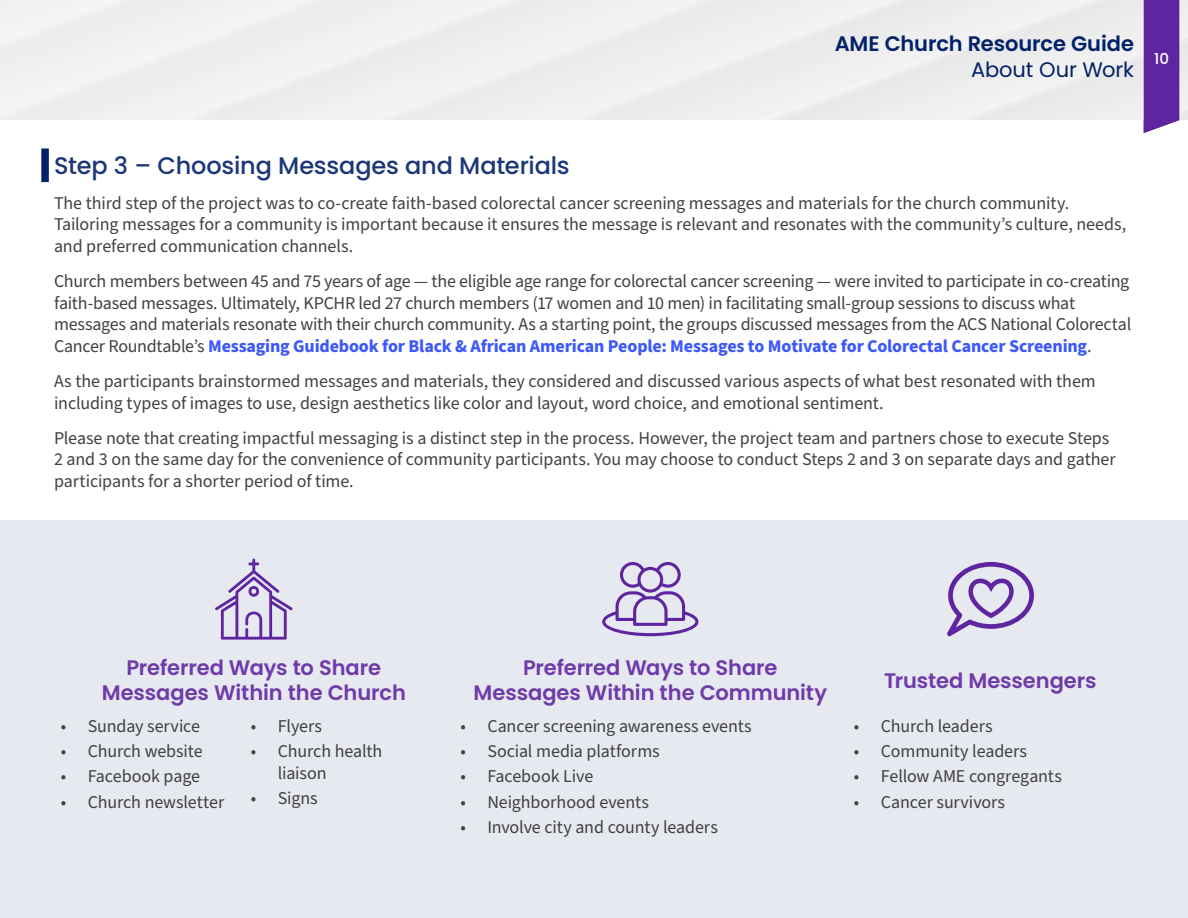
<style>
.page{position:relative;width:1188px;height:918px;background:#fff}
.page>*{position:absolute;margin:0;border:0;box-sizing:border-box;transform-origin:0 0}
.H2_-_S3{font:500 24px "Poppins";letter-spacing:-.01em;color:#1b3778}
.Heading_3{font:600 21px/25.2px "Poppins";letter-spacing:-.005em;color:#6f3aa9;text-align:center}
.t1{font:600 21px "Poppins";letter-spacing:-.005em;color:#012169}
.t2{font:21px "Poppins";letter-spacing:-.005em;color:#012169}
.Body_Text{font:18px/21.6px "Source Sans Pro";letter-spacing:-.01em;color:#414042}
.t3{font:500 15px "Poppins";color:#fff}
.s1{font-weight:700;color:#3d58f9}
</style>
<div class="page">
<div style="left:0;top:521px;width:1188px;height:397px;background:#e6e9f0"></div>
<svg style="left:215px;top:559px;width:78px;height:81px"></svg>
<svg style="left:602px;top:562px;width:96px;height:74px"></svg>
<svg style="left:947px;top:562px;width:87px;height:74px"></svg>
<div style="left:41px;top:148px;width:8px;height:34px;background:#012169"></div>
<div style="left:1005px;top:0;width:183px;height:120px;background:#ededed"></div>
<div style="left:189px;top:0;width:408px;height:120px;background:#f0f0f0"></div>
<div style="left:597px;top:0;width:400px;height:120px;background:#eee"></div>
<div style="left:0;top:44px;width:148px;height:76px;background:#f0f0f0"></div>
<div style="left:1144px;top:0;width:35px;height:133px;background:#5f249f"></div>
<p class="t1" style="left:835px;top:19px;width:301px">AME Church Resource Guide</p>
<p class="t1" style="left:835px;top:32px;width:301px">AME Church Resource Guide</p>
<p class="t2" style="left:971px;top:57px;width:164px">About Our Work</p>
<p class="t3" style="left:1154px;top:50px;width:16px">10</p>
<p class="H2_-_S3" style="left:54px;top:151px;width:517px">Step 3 – Choosing Messages and Materials</p>
<p class="Body_Text" style="left:54px;top:193px;width:1074px">The third step of the project was to co-create faith-based colorectal cancer screening messages and materials for the church community.<br>Tailoring messages for a community is important because it ensures the message is relevant and resonates with the community’s culture, needs, and preferred communication channels.</p>
<p class="Body_Text" style="left:54px;top:271px;width:1079px">Church members between 45 and 75 years of age — the eligible age range for colorectal cancer screening — were invited to participate in co-creating faith-based messages. Ultimately, KPCHR led 27 church members (17 women and 10 men) in facilitating small-group sessions to discuss what messages and materials resonate with their church community. As a starting point, the groups discussed messages from the ACS National Colorectal Cancer Roundtable’s <span class="s1">Messaging Guidebook for Black &amp; African American People: Messages to Motivate for Colorectal Cancer Screening</span>.</p>
<p class="Body_Text" style="left:54px;top:371px;width:1043px">As the participants brainstormed messages and materials, they considered and discussed various aspects of what best resonated with them including types of images to use, design aesthetics like color and layout, word choice, and emotional sentiment.</p>
<p class="Body_Text" style="left:54px;top:427px;width:1063px">Please note that creating impactful messaging is a distinct step in the process. However, the project team and partners chose to execute Steps<br>2 and 3 on the same day for the convenience of community participants. You may choose to conduct Steps 2 and 3 on separate days and gather participants for a shorter period of time.</p>
<p class="Heading_3" style="left:102px;top:655px;width:306px">Preferred Ways to Share<br>Messages Within the Church</p>
<p class="Heading_3" style="left:474px;top:655px;width:355px">Preferred Ways to Share<br>Messages Within the Community</p>
<p class="Body_Text" style="left:61px;top:716px;width:141px">• Sunday service</p>
<p class="Body_Text" style="left:61px;top:741px;width:143px">• Church website</p>
<p class="Body_Text" style="left:61px;top:766px;width:141px">• Facebook page</p>
<p class="Body_Text" style="left:61px;top:791px;width:165px">• Church newsletter</p>
<p class="Body_Text" style="left:251px;top:716px;width:73px">• Flyers</p>
<p class="Body_Text" style="left:278px;top:741px;width:106px;text-indent:-27px">• Church health liaison</p>
<p class="Body_Text" style="left:251px;top:788px;width:68px">• Signs</p>
<p class="Body_Text" style="left:460px;top:716px;width:293px">• Cancer screening awareness events</p>
<p class="Body_Text" style="left:460px;top:741px;width:201px">• Social media platforms</p>
<p class="Body_Text" style="left:460px;top:766px;width:135px">• Facebook Live</p>
<p class="Body_Text" style="left:460px;top:791px;width:190px">• Neighborhood events</p>
<p class="Body_Text" style="left:460px;top:817px;width:259px">• Involve city and county leaders</p>
<p class="Heading_3" style="left:884px;top:668px;width:214px">Trusted Messengers</p>
<p class="Body_Text" style="left:854px;top:716px;width:140px">• Church leaders</p>
<p class="Body_Text" style="left:854px;top:741px;width:175px">• Community leaders</p>
<p class="Body_Text" style="left:854px;top:766px;width:210px">• Fellow AME congregants</p>
<p class="Body_Text" style="left:854px;top:791px;width:153px">• Cancer survivors</p>
</div>
